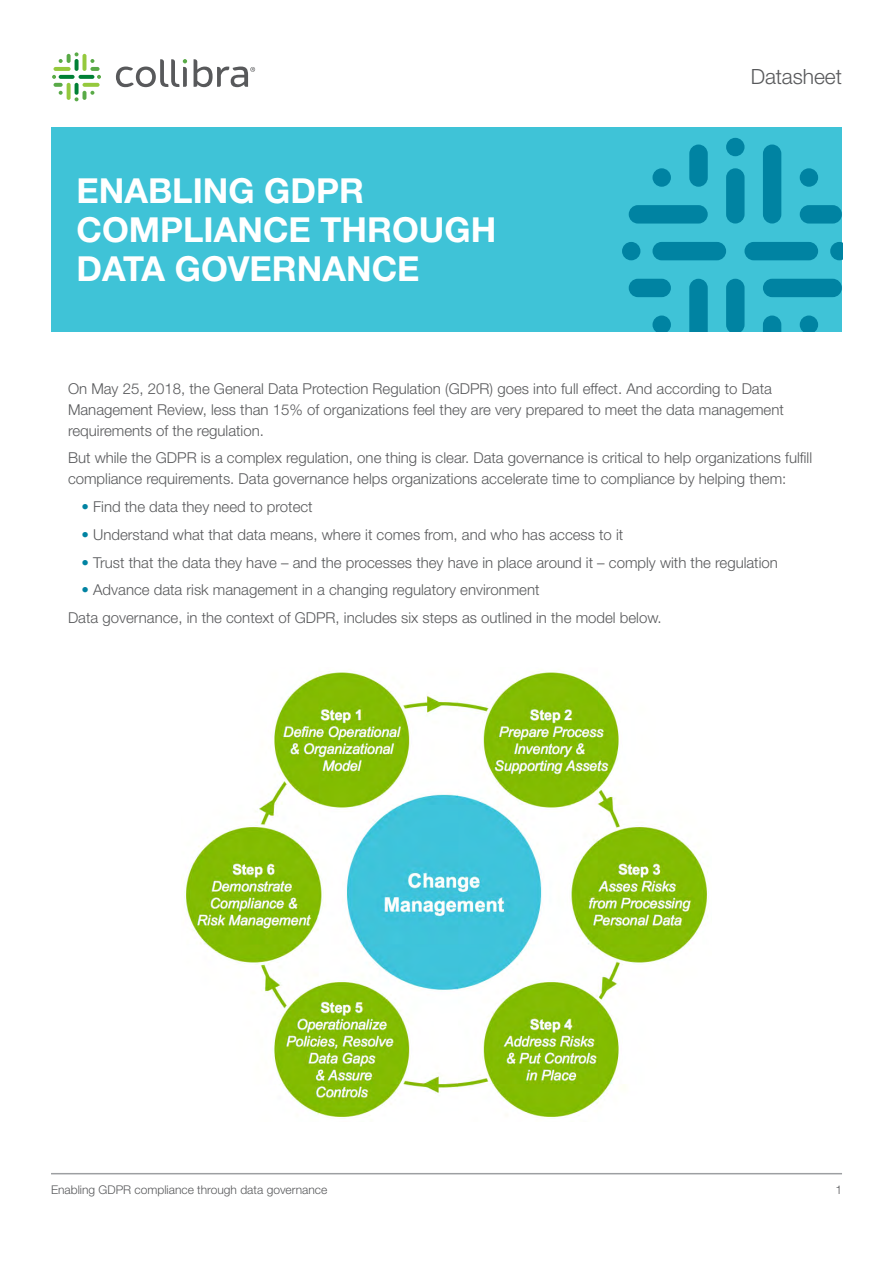
<style>
.page{position:relative;width:893px;height:1263px;background:#fff}
.page>*{position:absolute;margin:0;border:0;box-sizing:border-box;transform-origin:0 0}
.t1{font:700 34.5px/39px "Helvetica Neue LT Std";color:#fff}
.t2{font:300 21px "Helvetica Neue LT Std";color:#58595b}
.t3{font:300 15px/21px "Helvetica Neue LT Std";color:#58595b}
.t4{font:300 12px "Helvetica Neue LT Std";color:#58595b}
.s1{color:#0083a2}
</style>
<div class="page">
<hr style="left:51px;top:1173px;width:791px;height:1px;background:#9d9fa2">
<svg style="left:54px;top:67px;width:17px;height:4px"></svg>
<hr style="left:83px;top:54px;width:3px;height:17px;background:#95c93d;border-radius:2px">
<svg style="left:67px;top:83px;width:4px;height:17px"></svg>
<svg style="left:83px;top:83px;width:17px;height:4px"></svg>
<svg style="left:90px;top:59px;width:4px;height:4px"></svg>
<svg style="left:97px;top:75px;width:4px;height:4px"></svg>
<svg style="left:59px;top:52px;width:20px;height:11px"></svg>
<svg style="left:90px;top:67px;width:10px;height:4px"></svg>
<svg style="left:75px;top:91px;width:19px;height:10px"></svg>
<svg style="left:52px;top:75px;width:11px;height:20px"></svg>
<svg style="left:59px;top:75px;width:16px;height:4px"></svg>
<svg style="left:75px;top:83px;width:4px;height:12px"></svg>
<svg style="left:75px;top:59px;width:4px;height:12px"></svg>
<svg style="left:79px;top:75px;width:15px;height:4px"></svg>
<svg style="left:116px;top:59px;width:71px;height:28px"></svg>
<svg style="left:194px;top:59px;width:61px;height:28px"></svg>
<div style="left:51px;top:128px;width:791px;height:204px;background:#3fc3d7"></div>
<div style="left:629px;top:205px;width:79px;height:19px;background:#0083a2;border-radius:9px"></div>
<div style="left:763px;top:145px;width:18px;height:79px;background:#0083a2;border-radius:9px"></div>
<svg style="left:689px;top:279px;width:19px;height:53px"></svg>
<div style="left:763px;top:279px;width:79px;height:18px;background:#0083a2;border-radius:9px"></div>
<div style="left:622px;top:242px;width:18px;height:18px;background:#0083a2;border-radius:50%"></div>
<div style="left:652px;top:168px;width:19px;height:19px;background:#0083a2;border-radius:50%"></div>
<div style="left:800px;top:168px;width:18px;height:19px;background:#0083a2;border-radius:50%"></div>
<svg style="left:652px;top:315px;width:19px;height:17px"></svg>
<svg style="left:800px;top:315px;width:18px;height:17px"></svg>
<svg style="left:830px;top:242px;width:12px;height:18px"></svg>
<div style="left:726px;top:138px;width:18px;height:18px;background:#0083a2;border-radius:50%"></div>
<div style="left:689px;top:145px;width:19px;height:42px;background:#0083a2;border-radius:9px"></div>
<div style="left:800px;top:205px;width:42px;height:19px;background:#0083a2;border-radius:9px"></div>
<svg style="left:763px;top:316px;width:18px;height:16px"></svg>
<div style="left:629px;top:279px;width:42px;height:18px;background:#0083a2;border-radius:9px"></div>
<div style="left:652px;top:242px;width:74px;height:18px;background:#0083a2;border-radius:9px"></div>
<svg style="left:726px;top:279px;width:18px;height:53px"></svg>
<div style="left:726px;top:168px;width:18px;height:56px;background:#0083a2;border-radius:9px"></div>
<div style="left:744px;top:242px;width:74px;height:18px;background:#0083a2;border-radius:9px"></div>
<img style="left:184px;top:672px;width:524px;height:447px">
<h1 class="t1" style="left:76px;top:170px;width:421px">ENABLING GDPR<br>COMPLIANCE THROUGH<br>DATA GOVERNANCE</h1>
<h2 class="t2" style="left:751px;top:64px;width:93px">Datasheet</h2>
<p class="t3" style="left:68px;top:377px;width:717px">On May 25, 2018, the General Data Protection Regulation (GDPR) goes into full effect. And according to Data<br>Management Review, less than 15% of organizations feel they are very prepared to meet the data management requirements of the regulation.</p>
<p class="t3" style="left:68px;top:447px;width:746px">But while the GDPR is a complex regulation, one thing is clear. Data governance is critical to help organizations fulfill compliance requirements. Data governance helps organizations accelerate time to compliance by helping them:</p>
<p class="t3" style="left:82px;top:496px;width:233px"><span class="s1">•</span> Find the data they need to protect</p>
<p class="t3" style="left:82px;top:524px;width:543px"><span class="s1">•</span> Understand what that data means, where it comes from, and who has access to it</p>
<p class="t3" style="left:82px;top:551px;width:698px"><span class="s1">•</span> Trust that the data they have – and the processes they have in place around it – comply with the regulation</p>
<p class="t3" style="left:68px;top:576px;width:595px;line-height:27.8px;text-indent:14px"><span class="s1">•</span> Advance data risk management in a changing regulatory environment<br>Data governance, in the context of GDPR, includes six steps as outlined in the model below.</p>
<p class="t4" style="left:51px;top:1183px;width:278px">Enabling GDPR compliance through data governance</p>
<p class="t4" style="left:835px;top:1183px;width:8px">1</p>
</div>
